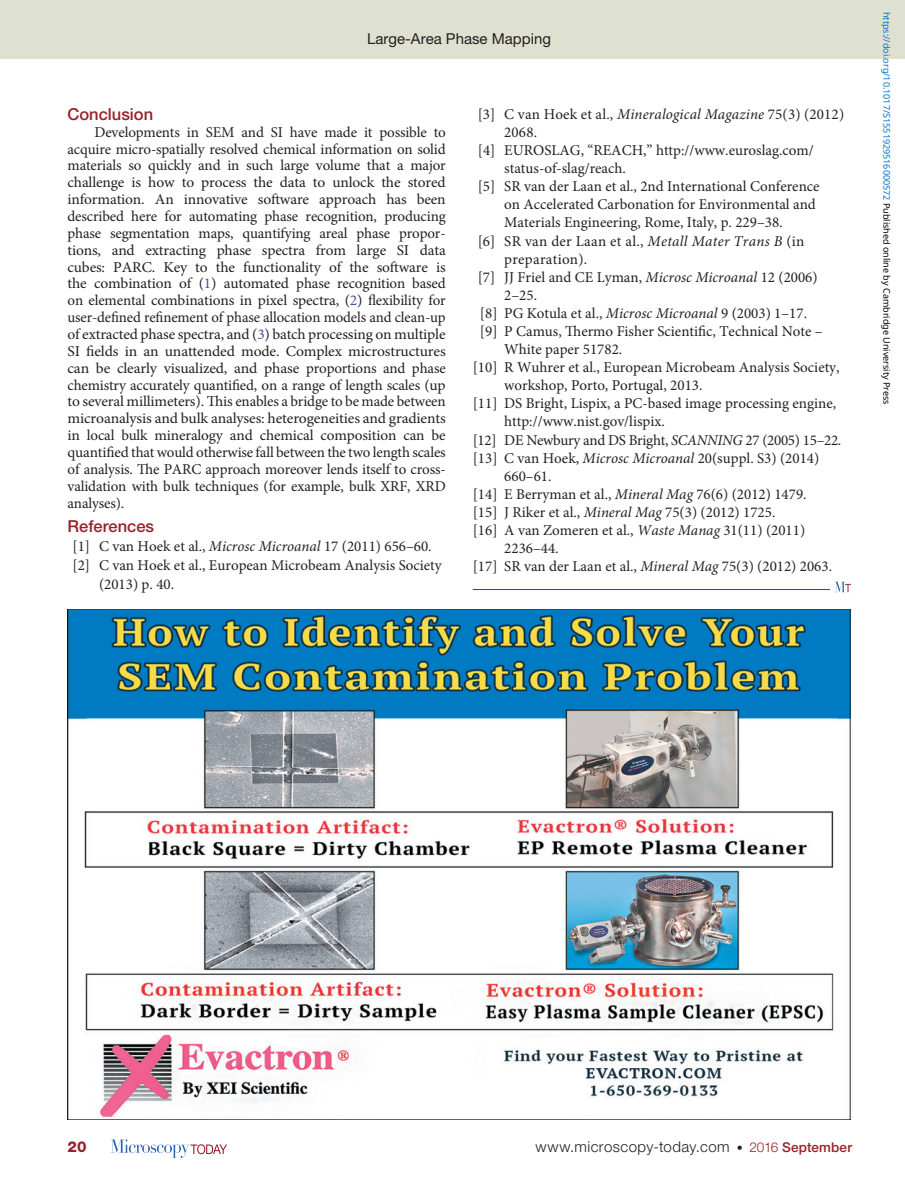
<style>
.page{position:relative;width:905px;height:1188px;background:#fff}
.page>*{position:absolute;margin:0;border:0;box-sizing:border-box;transform-origin:0 0}
.pSec1ttl{font:500 16.5px "Helvetica Neue LT Std";color:#98212a}
.pRefTitle{font:500 16.5px "Helvetica Neue LT Std";color:#98212a}
.pFirstpara{font:15px/16.8px "Minion Pro";letter-spacing:-.01em;color:#231f20;text-align:justify}
.pReference1{font:15px/18.1px "Minion Pro";color:#231f20}
.pReference1-2{font:15px/18.1px "Minion Pro";letter-spacing:.02em;color:#231f20}
.pReference1Last{font:15px "Minion Pro";color:#231f20}
.pReference1-3{font:15px "Minion Pro";letter-spacing:-.02em;color:#231f20}
.t1{font:300 15px "Helvetica Neue LT Std";letter-spacing:.03em;color:#231f20}
.t2{font:15px "Helvetica Neue LT Std";color:#231f20}
.t3{font:800 15px "Helvetica Neue LT Std";color:#98212a}
.t4{font:9px "Noto Sans";color:#0172cf}
.s1{color:#3a53a3}
.s2{font-style:italic}
.s3{color:#000}
.s4{font-size:12px}
.s5{font-size:13.5px;color:#98212a}
.s6{font-weight:500;font-size:13.5px;color:#98212a}
</style>
<div class="page">
<div style="left:0;top:0;width:904px;height:58px;background:#dfe1d0"></div>
<svg style="left:111px;top:1139px;width:116px;height:19px"></svg>
<hr style="left:472px;top:589px;width:358px;height:1px;background:#98212a">
<svg style="left:835px;top:582px;width:15px;height:10px"></svg>
<img style="left:68px;top:609px;width:782px;height:510px">
<p class="t2" style="left:367px;top:30px;width:185px">Large-Area Phase Mapping</p>
<p class="pSec1ttl" style="left:68px;top:104px;width:87px">Conclusion</p>
<p class="pFirstpara" style="left:68px;top:124px;width:380px;text-indent:27px">Developments in SEM and SI have made it possible to acquire micro-spatially resolved chemical information on solid materials so quickly and in such large volume that a major challenge is how to process the data to unlock the stored information. An innovative software approach has been described here for automating phase recognition, producing phase segmentation maps, quantifying areal phase propor&shy;tions, and extracting phase spectra from large SI data cubes: PARC. Key to the functionality of the software is the combination of (<span class="s1">1</span>) automated phase recognition based on elemental combinations in pixel spectra, (<span class="s1">2</span>) flexibility for user-defined refinement of phase allocation models and clean-up of extracted phase spectra, and (<span class="s1">3</span>) batch processing on multiple SI fields in an unattended mode. Complex microstructures can be clearly visualized, and phase proportions and phase chemistry accurately quantified, on a range of length scales (up to several millimeters). This enables a bridge to be made between microanalysis and bulk analyses: heterogeneities and gradients in local bulk mineralogy and chemical composition can be quantified that would otherwise fall between the two length scales of analysis. The PARC approach moreover lends itself to cross&shy;validation with bulk techniques (for example, bulk XRF, XRD analyses).</p>
<p class="pRefTitle" style="left:68px;top:516px;width:88px">References</p>
<p class="pReference1" style="left:72px;top:537px;width:361px">[1] C van Hoek et al., <span class="s2">Microsc Microanal</span> 17 (2011) 656–60.</p>
<p class="pReference1" style="left:99px;top:556px;width:344px;line-height:19.2px;text-indent:-27px">[2] C van Hoek et al., European Microbeam Analysis Society (2013) p. 40.</p>
<p class="pReference1" style="left:504px;top:105px;width:341px;text-indent:-27px">[3] C van Hoek et al., <span class="s2">Mineralogical Magazine</span> 75(3) (2012)<br>2068.</p>
<p class="pReference1" style="left:504px;top:141px;width:311px;text-indent:-26px">[4] EUROSLAG, “REACH,” http://www.euroslag.com/ status-of-slag/reach.</p>
<p class="pReference1" style="left:504px;top:177px;width:317px;text-indent:-27px">[5] SR van der Laan et al., 2nd International Conference on Accelerated Carbonation for Environmental and<br>Materials Engineering, Rome, Italy, p. 229–38.</p>
<p class="pReference1-2" style="left:504px;top:232px;width:302px;text-indent:-27px">[6] SR van der Laan et al., <span class="s2">Metall Mater Trans B</span> (in preparation).</p>
<p class="pReference1" style="left:504px;top:268px;width:315px;text-indent:-27px">[7] JJ Friel and CE Lyman, <span class="s2">Microsc Microanal</span> 12 (2006)<br>2–25.</p>
<p class="pReference1" style="left:480px;top:304px;width:328px">[8] PG Kotula et al., <span class="s2">Microsc Microanal</span> 9 (2003) 1–17.</p>
<p class="pReference1" style="left:504px;top:322px;width:320px;text-indent:-24px">[9] P Camus, Thermo Fisher Scientific, Technical Note –<br>White paper 51782.</p>
<p class="pReference1" style="left:504px;top:358px;width:337px;text-indent:-32px">[10] R Wuhrer et al., European Microbeam Analysis Society, workshop, Porto, Portugal, 2013.</p>
<p class="pReference1" style="left:504px;top:395px;width:333px;text-indent:-32px">[11] DS Bright, Lispix, a PC-based image processing engine, http://www.nist.gov/lispix.</p>
<p class="pReference1-3" style="left:472px;top:430px;width:370px">[12] DE Newbury and DS Bright, <span class="s2">SCANNING</span> 27 (2005) 15–22.</p>
<p class="pReference1" style="left:504px;top:449px;width:316px;text-indent:-32px">[13] C van Hoek, <span class="s2">Microsc Microanal</span> 20(suppl. S3) (2014)<br>660–61.</p>
<p class="pReference1" style="left:472px;top:485px;width:335px">[14] E Berryman et al., <span class="s2">Mineral Mag</span> 76(6) (2012) 1479.</p>
<p class="pReference1" style="left:472px;top:503px;width:304px">[15] J Riker et al., <span class="s2">Mineral Mag</span> 75(3) (2012) 1725.</p>
<p class="pReference1" style="left:504px;top:521px;width:302px;text-indent:-32px">[16] A van Zomeren et al., <span class="s2">Waste Manag</span> 31(11) (2011)<br>2236–44.</p>
<p class="pReference1Last" style="left:472px;top:556px;width:361px">[17] SR van der Laan et al., <span class="s2">Mineral Mag</span> 75(3) (2012) 2063.</p>
<p class="t4" style="left:893px;top:12px;width:394px;rotate:90deg">https://doi.org/10.1017/S1551929516000572 <span class="s3">Published online by Cambridge University Press</span></p>
<p class="t3" style="left:68px;top:1138px;width:21px">20</p>
<p class="t1" style="left:535px;top:1137px;width:318px">www.microscopy-today.com <span class="s4">•</span> <span class="s5">2016</span> <span class="s6">September</span></p>
</div>
